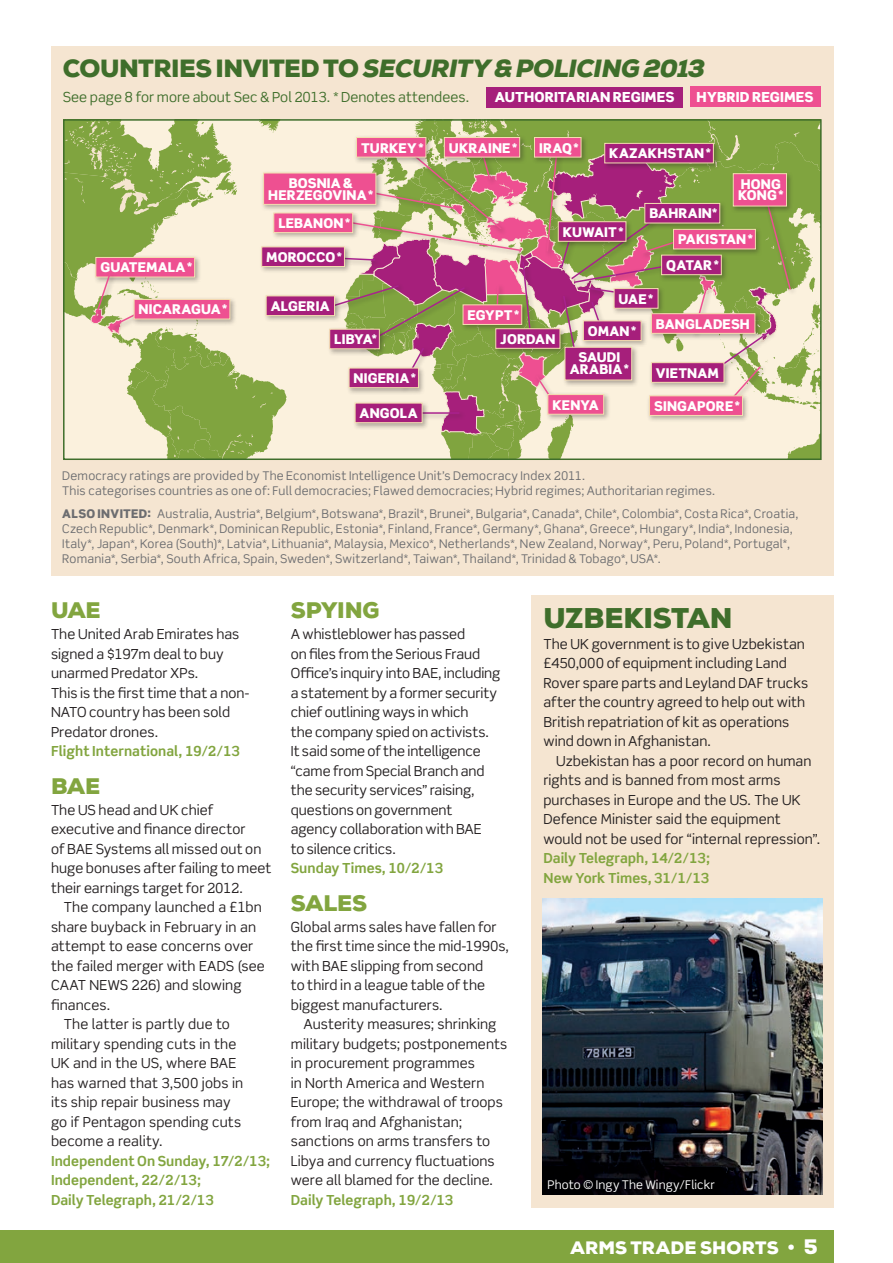
<style>
.page{position:relative;width:893px;height:1263px;background:#fff}
.page>*{position:absolute;margin:0;border:0;box-sizing:border-box;transform-origin:0 0}
.t1{font:900 28.5px "Nexa";letter-spacing:-.01em;color:#3f6e2b}
.t2{font:italic 900 24.9px "Nexa";letter-spacing:-.02em;color:#3f6e2b}
.t3{font:900 22.5px "Nexa";letter-spacing:-.01em;color:#82a53f}
.t4{font:900 18px "Nexa";letter-spacing:.01em;color:#fff}
.t5{font:13.8px/19.5px "Scene Std";letter-spacing:.005em;color:#231f20}
.t6{font:700 13.8px/19.5px "Scene Std";color:#82a53f}
.t7{font:13.8px "Scene Std";letter-spacing:.005em;color:#3f6e2b}
.t8{font:900 13.8px "Scene Std";letter-spacing:.01em;color:#fff}
.t9{font:900 13.5px/11.7px "Scene Std";letter-spacing:.01em;color:#fff;text-align:center}
.t10{font:12px/15px "Scene Std";letter-spacing:.02em;color:#6c6d70}
.t11{font:12px "Scene Std";letter-spacing:.01em;color:#fff}
.t12{font:900 12px "Scene Std";color:#6c6d70}
.s1{font-style:normal}
.s2{font-weight:900}
.s3{font-weight:700;font-size:21px}
.s4{font-size:21px}
</style>
<div class="page">
<div style="left:51px;top:47px;width:782px;height:529px;background:#f5e5d1"></div>
<div style="left:0;top:1231px;width:834px;height:32px;background:#82a53f"></div>
<div style="left:531px;top:595px;width:302px;height:613px;background:#f5e5d1"></div>
<img style="left:542px;top:898px;width:280px;height:297px">
<svg style="left:64px;top:120px;width:757px;height:339px"></svg>
<div style="left:486px;top:87px;width:197px;height:20px;background:#a61f7b"></div>
<div style="left:690px;top:87px;width:130px;height:20px;background:#ee5091"></div>
<h2 class="t2" style="left:63px;top:52px;width:644px"><span class="s1">COU NT RIES INVIT ED TO</span> SECURITY &amp; POLICING 2013</h2>
<p class="t7" style="left:63px;top:89px;width:408px">See page 8 for more about Sec &amp; Pol 2013. * Denotes attendees.</p>
<p class="t8" style="left:495px;top:88px;width:181px">AUTHORITARIAN REGIMES</p>
<p class="t8" style="left:697px;top:88px;width:119px">HYBRID REGIMES</p>
<p class="t9" style="left:361px;top:142px;width:64px">TURKEY*</p>
<p class="t9" style="left:449px;top:142px;width:70px">UKRAINE*</p>
<p class="t9" style="left:539px;top:142px;width:41px">IRAQ*</p>
<p class="t9" style="left:268px;top:177px;width:106px">BOSNIA &amp;<br>HERZEGOVINA*</p>
<p class="t9" style="left:609px;top:147px;width:103px">KAZAKHSTAN*</p>
<p class="t9" style="left:738px;top:178px;width:47px;text-align:left">HONG<br>KONG*</p>
<p class="t9" style="left:100px;top:261px;width:93px">GUATEMALA*</p>
<p class="t9" style="left:139px;top:303px;width:90px">NICARAGUA*</p>
<p class="t9" style="left:278px;top:217px;width:73px">LEBANON*</p>
<p class="t9" style="left:266px;top:251px;width:77px">MOROCCO*</p>
<p class="t9" style="left:271px;top:300px;width:60px">ALGERIA</p>
<p class="t9" style="left:334px;top:333px;width:44px">LIBYA*</p>
<p class="t9" style="left:354px;top:372px;width:64px">NIGERIA*</p>
<p class="t9" style="left:360px;top:407px;width:11px">ANGO</p>
<p class="t9" style="left:400px;top:407px;width:19px">LA</p>
<p class="t9" style="left:563px;top:226px;width:62px">KUWAIT*</p>
<p class="t9" style="left:649px;top:208px;width:10px">BAHRAIN</p>
<p class="t9" style="left:678px;top:200px;width:76px;line-height:26px">*<br>PAKISTAN*</p>
<p class="t9" style="left:666px;top:259px;width:54px">QATAR*</p>
<p class="t9" style="left:468px;top:303px;width:53px;line-height:23.9px;text-align:right">EGYPT*<br>JORDAN</p>
<p class="t9" style="left:619px;top:293px;width:8px">UAE</p>
<p class="t9" style="left:648px;top:293px;width:7px">*</p>
<p class="t9" style="left:588px;top:325px;width:50px">OMAN*</p>
<p class="t9" style="left:570px;top:351px;width:61px">SAUDI<br>ARABIA*</p>
<p class="t9" style="left:656px;top:318px;width:95px">BANGLADESH</p>
<p class="t9" style="left:656px;top:367px;width:65px">VIETNAM</p>
<p class="t9" style="left:552px;top:399px;width:48px">KENYA</p>
<p class="t9" style="left:654px;top:400px;width:87px">SINGAPORE*</p>
<p class="t10" style="left:62px;top:468px;width:654px">Democracy ratings are provided by The Economist Intelligence Unit’s Democracy Index 2011.<br>This categorises countries as one of: Full democracies; Flawed democracies; Hybrid regimes; Authoritarian regimes.</p>
<p class="t12" style="left:62px;top:506px;width:44px">ALSO INVITED</p>
<p class="t10" style="left:62px;top:506px;width:738px;text-indent:85px"><span class="s2">:</span> Australia, Austria*, Belgium*, Botswana*, Brazil*, Brunei*, Bulgaria*, Canada*, Chile*, Colombia*, Costa Rica*, Croatia, Czech Republic*, Denmark*, Dominican Republic, Estonia*, Finland, France*, Germany*, Ghana*, Greece*, Hungary*, India*, Indonesia, Italy*, Japan*, Korea (South)*, Latvia*, Lithuania*, Malaysia, Mexico*, Netherlands*, New Zealand, Norway*, Peru, Poland*, Portugal*, Romania*, Serbia*, South Africa, Spain, Sweden*, Switzerland*, Taiwan*, Thailand*, Trinidad &amp; Tobago*, USA*.</p>
<h3 class="t3" style="left:51px;top:596px;width:49px">UAE</h3>
<p class="t5" style="left:51px;top:624px;width:200px">The United Arab Emirates has signed a $197m deal to buy unarmed Predator XPs.<br>This is the first time that a non-<br>NATO country has been sold<br>Predator drones.</p>
<p class="t6" style="left:51px;top:741px;width:191px">Flight International, 19/2/13</p>
<h3 class="t3" style="left:51px;top:771px;width:48px">BAE</h3>
<p class="t5" style="left:51px;top:800px;width:222px">The US head and UK chief executive and finance director<br>of BAE Systems all missed out on huge bonuses after failing to meet their earnings target for 2012.</p>
<p class="t5" style="left:64px;top:897px;width:200px">The company launched a £1bn</p>
<p class="t5" style="left:51px;top:917px;width:207px">share buyback in February in an</p>
<p class="t5" style="left:51px;top:936px;width:204px">attempt to ease concerns over</p>
<p class="t5" style="left:51px;top:956px;width:215px">the failed merger with EADS (see</p>
<p class="t5" style="left:51px;top:975px;width:192px">CAAT NEWS 226) and slowing</p>
<p class="t5" style="left:51px;top:995px;width:61px">finances.</p>
<p class="t5" style="left:64px;top:1014px;width:168px">The latter is partly due to</p>
<p class="t5" style="left:51px;top:1034px;width:187px">military spending cuts in the</p>
<p class="t5" style="left:51px;top:1053px;width:187px">UK and in the US, where BAE</p>
<p class="t5" style="left:51px;top:1073px;width:194px">has warned that 3,500 jobs in</p>
<p class="t5" style="left:51px;top:1092px;width:181px">its ship repair business may</p>
<p class="t5" style="left:51px;top:1112px;width:192px">go if Pentagon spending cuts</p>
<p class="t5" style="left:51px;top:1131px;width:113px">become a reality.</p>
<p class="t6" style="left:51px;top:1151px;width:221px">Independent On Sunday, 17/2/13;<br>Independent, 22/2/13;<br>Daily Telegraph, 21/2/13</p>
<h3 class="t3" style="left:291px;top:596px;width:46px">SPYING</h3>
<p class="t5" style="left:291px;top:624px;width:211px">A whistleblower has passed<br>on files from the Serious Fraud<br>Office’s inquiry into BAE, including a statement by a former security chief outlining ways in which<br>the company spied on activists.<br>It said some of the intelligence “came from Special Branch and the security services” raising, questions on government agency collaboration with BAE<br>to silence critics.</p>
<p class="t6" style="left:291px;top:858px;width:154px">Sunday Times, 10/2/13</p>
<h3 class="t3" style="left:291px;top:888px;width:62px">SALES</h3>
<p class="t5" style="left:291px;top:917px;width:220px">Global arms sales have fallen for the first time since the mid-1990s, with BAE slipping from second<br>to third in a league table of the biggest manufacturers.</p>
<p class="t5" style="left:291px;top:1014px;width:218px;text-indent:13px">Austerity measures; shrinking military budgets; postponements in procurement programmes<br>in North America and Western<br>Europe; the withdrawal of troops from Iraq and Afghanistan; sanctions on arms transfers to<br>Libya and currency fluctuations were all blamed for the decline.</p>
<p class="t6" style="left:291px;top:1190px;width:164px">Daily Telegraph, 19/2/13</p>
<h1 class="t1" style="left:543px;top:600px;width:42px">UZBE</h1>
<h1 class="t1" style="left:623px;top:600px;width:107px">KISTAN</h1>
<p class="t5" style="left:543px;top:634px;width:266px">The UK government is to give Uzbekistan £450,000 of equipment including Land Rover spare parts and Leyland DAF trucks after the country agreed to help out with British repatriation of kit as operations wind down in Afghanistan.</p>
<p class="t5" style="left:543px;top:751px;width:278px;text-indent:13px">Uzbekistan has a poor record on human rights and is banned from most arms purchases in Europe and the US. The UK Defence Minister said the equipment would not be used for “internal repression”.</p>
<p class="t6" style="left:543px;top:848px;width:168px">Daily Telegraph, 14/2/13;<br>New York Times, 31/1/13</p>
<p class="t11" style="left:547px;top:1177px;width:169px">Photo © Ingy The Wingy/Flickr</p>
<h3 class="t4" style="left:571px;top:1236px;width:30px">ARMS</h3>
<h3 class="t4" style="left:631px;top:1236px;width:85px">TRADE SHOR</h3>
<h3 class="t4" style="left:755px;top:1236px;width:64px">TS <span class="s3">•</span><span class="s4">5</span></h3>
</div>
